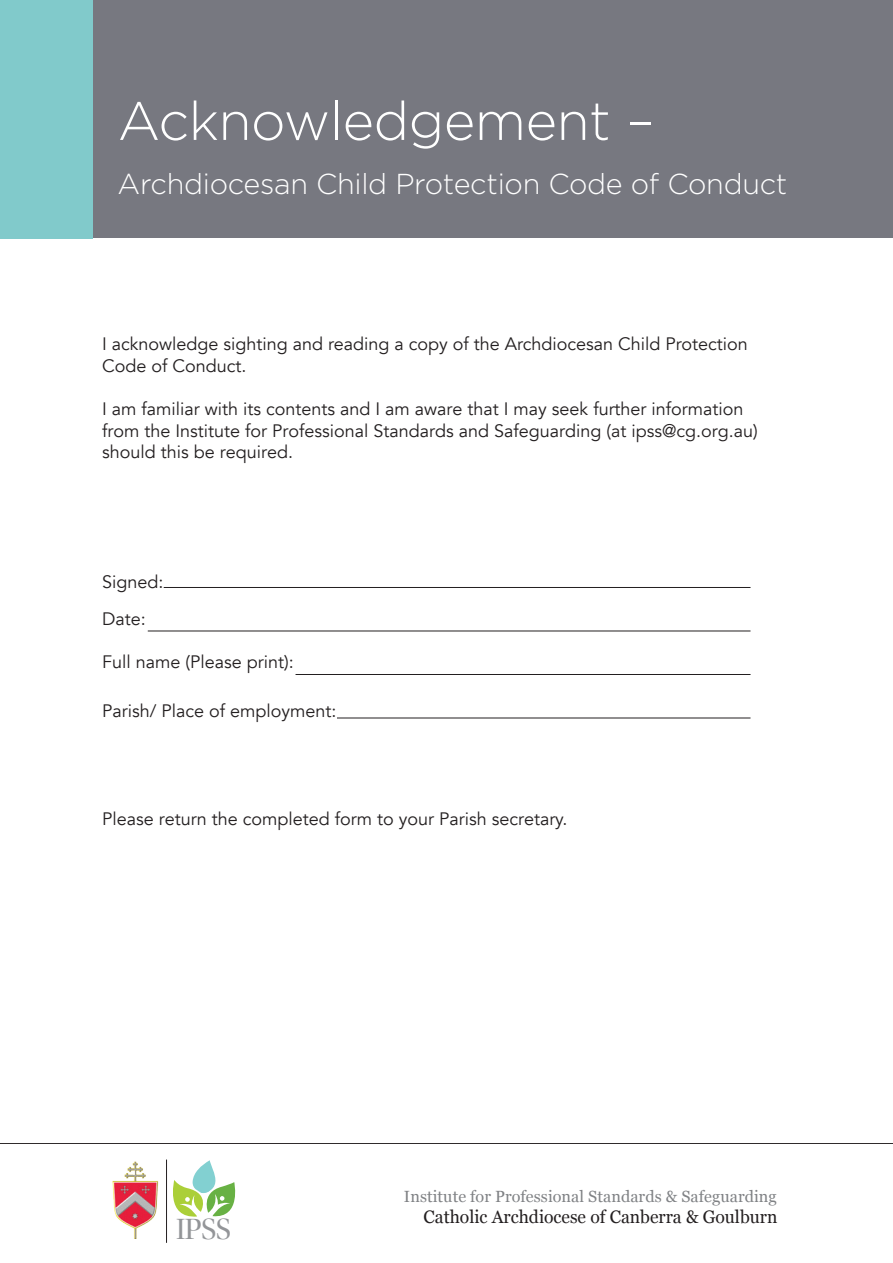
<style>
.page{position:relative;width:893px;height:1263px;background:#fff}
.page>*{position:absolute;margin:0;border:0;box-sizing:border-box;transform-origin:0 0}
.t1{font:300 54px "Gotham";letter-spacing:-.01em;color:#fff}
.t2{font:30.6px "Utopia Std Disp";color:#939598}
.t3{font:300 28.8px "Gotham";letter-spacing:-.01em;color:#fff}
.t4{font:18.15px "Georgia";color:#231f20}
.t5{font:18px/21.6px "Avenir";color:#231f20}
.t6{font:16.2px "Georgia";letter-spacing:.005em;color:#808285}
.s1{font-family:"Avenir LT Std"}
</style>
<div class="page">
<img style="left:112px;top:1161px;width:47px;height:77px">
<svg style="left:173px;top:1160px;width:63px;height:57px"></svg>
<hr style="left:166px;top:1159px;width:1px;height:84px;background:#231f20">
<div style="left:1px;top:0;width:891px;height:237px;background:#777880"></div>
<div style="left:1px;top:0;width:92px;height:238px;background:#81cacb"></div>
<hr style="left:0;top:1143px;width:893px;height:1px;background:#231f20">
<hr style="left:164px;top:587px;width:586px;height:1px;background:#231f20">
<hr style="left:148px;top:631px;width:602px;height:1px;background:#231f20">
<hr style="left:296px;top:674px;width:454px;height:1px;background:#231f20">
<hr style="left:337px;top:718px;width:413px;height:1px;background:#231f20">
<p class="t1" style="left:118px;top:91px;width:538px">Acknowledgement –</p>
<p class="t3" style="left:118px;top:168px;width:671px">Archdiocesan Child Protection Code of Conduct</p>
<p class="t5" style="left:102px;top:333px;width:647px">I acknowledge sighting and reading a copy of the Archdiocesan Child Protection<br>Code of Conduct.</p>
<p class="t5" style="left:102px;top:398px;width:657px">I am familiar with its contents and I am aware that I may seek further information from the Institute for Professional Standards and Safeguarding <span class="s1">(at ipss@cg.org.au) </span>should this be required.</p>
<p class="t5" style="left:102px;top:563px;width:63px;line-height:37.3px">Signed:<br>Date:</p>
<p class="t5" style="left:102px;top:652px;width:193px">Full name (Please print):</p>
<p class="t5" style="left:102px;top:701px;width:236px">Parish/ Place of employment:</p>
<p class="t5" style="left:102px;top:809px;width:467px">Please return the completed form to your Parish secretary.</p>
<p class="t2" style="left:176px;top:1212px;width:57px">IPSS</p>
<p class="t6" style="left:404px;top:1185px;width:374px">Institute for Professional Standards &amp; Safeguarding</p>
<p class="t4" style="left:424px;top:1203px;width:355px">Catholic Archdiocese of Canberra &amp; Goulburn</p>
</div>
